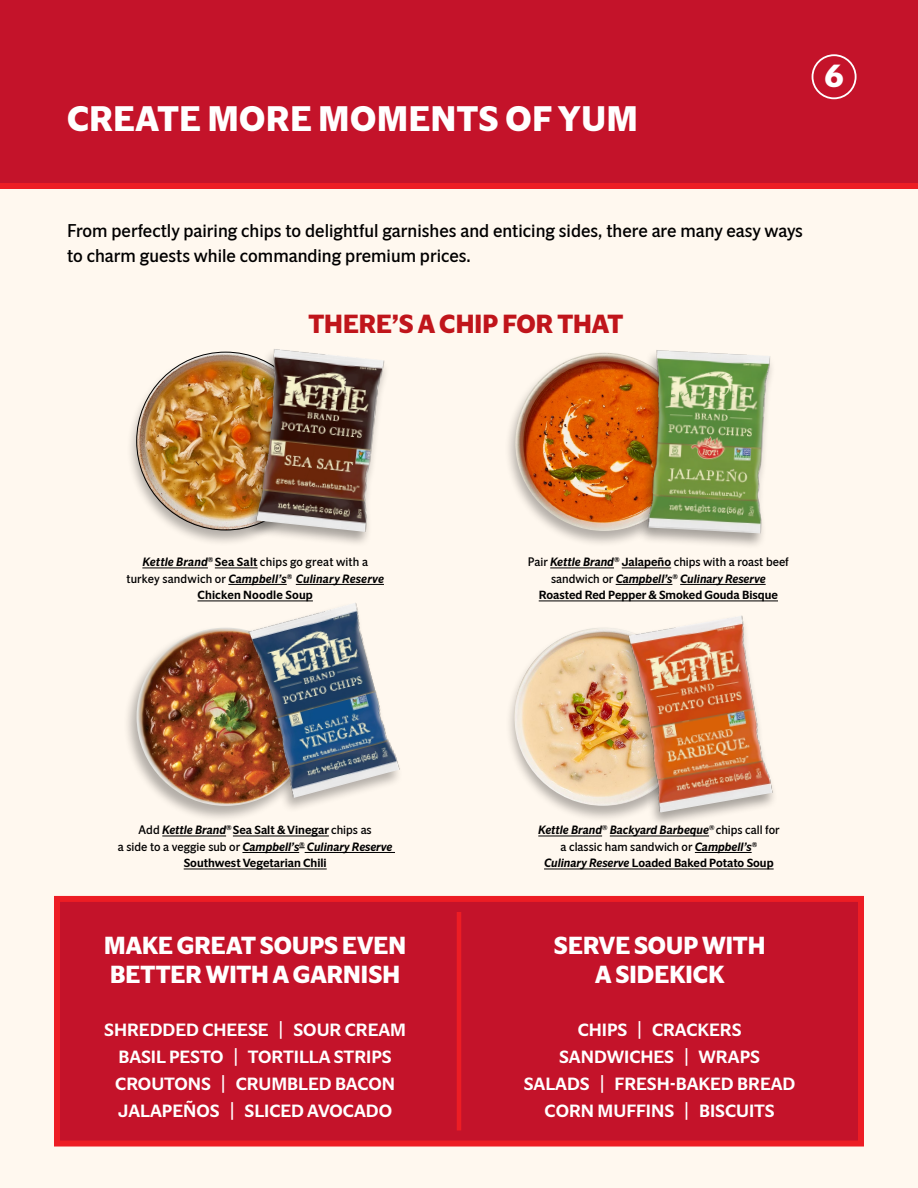
<style>
.page{position:relative;width:918px;height:1188px;background:#fff8ef}
.page>*{position:absolute;margin:0;border:0;box-sizing:border-box;transform-origin:0 0}
.t1{font:700 34.5px "A2 Standard Sans";letter-spacing:.02em;color:#fff}
.t2{font:700 31.05px "A2 Standard Sans";color:#fff}
.t3{font:700 25.5px "A2 Standard Sans";color:#c0151b}
.t4{font:700 24px/28.8px "A2 Standard Sans";color:#fff}
.t5{font:500 18px/27px "A2 Standard Sans";color:#fff;text-align:center}
.t6{font:18px/25.5px "A2 Standard Sans";color:#000}
.t7{font:500 12px/16.5px "A2 Standard Sans";color:#000;text-align:center}
.t8{font:italic 500 12px/16.5px "A2 Standard Sans";color:#000;text-align:center}
.s1{font-style:normal}
.s2{font-weight:400;font-style:normal}
.s3{font-weight:400}
.s4{font-style:italic}
</style>
<div class="page">
<div style="left:54px;top:896px;width:810px;height:251px;background:#c4132a;border:6px solid #ed1d24"></div>
<hr style="left:142px;top:568px;width:66px;height:1px;background:#000">
<hr style="left:215px;top:568px;width:43px;height:1px;background:#000">
<hr style="left:228px;top:584px;width:59px;height:1px;background:#000">
<hr style="left:296px;top:584px;width:88px;height:1px;background:#000">
<hr style="left:198px;top:601px;width:115px;height:1px;background:#000">
<div style="left:123px;top:626px;width:196px;height:196px;background:#000;opacity:.3"></div>
<img style="left:137px;top:628px;width:178px;height:178px;border-radius:89px">
<div style="left:237px;top:602px;width:167px;height:211px;background:#000;opacity:.3"></div>
<img style="left:247px;top:602px;width:156px;height:197px">
<div style="left:505px;top:626px;width:196px;height:196px;background:#000;opacity:.3"></div>
<img style="left:514px;top:628px;width:179px;height:178px;border-radius:89px">
<div style="left:504px;top:351px;width:197px;height:196px;background:#000;opacity:.3"></div>
<img style="left:515px;top:353px;width:178px;height:178px;border-radius:89px">
<div style="left:637px;top:349px;width:140px;height:201px;background:#000;opacity:.35"></div>
<img style="left:640px;top:350px;width:137px;height:184px">
<hr style="left:162px;top:836px;width:64px;height:1px;background:#000">
<hr style="left:233px;top:836px;width:96px;height:1px;background:#000">
<hr style="left:242px;top:852px;width:57px;height:1px;background:#000">
<hr style="left:305px;top:852px;width:90px;height:1px;background:#000">
<hr style="left:184px;top:869px;width:143px;height:1px;background:#000">
<hr style="left:538px;top:836px;width:64px;height:1px;background:#000">
<hr style="left:610px;top:836px;width:99px;height:1px;background:#000">
<hr style="left:695px;top:852px;width:57px;height:1px;background:#000">
<hr style="left:544px;top:869px;width:230px;height:1px;background:#000">
<hr style="left:550px;top:568px;width:64px;height:1px;background:#000">
<hr style="left:622px;top:568px;width:49px;height:1px;background:#000">
<hr style="left:616px;top:584px;width:56px;height:1px;background:#000">
<hr style="left:680px;top:584px;width:86px;height:1px;background:#000">
<hr style="left:539px;top:601px;width:239px;height:1px;background:#000">
<div style="left:618px;top:614px;width:161px;height:214px;background:#000;opacity:.35"></div>
<img style="left:625px;top:615px;width:152px;height:198px">
<hr style="left:457px;top:912px;width:4px;height:218px;background:#ed1d24">
<div style="left:0;top:0;width:918px;height:189px;background:#c4132a"></div>
<div style="left:813px;top:55px;width:43px;height:43px;background:#c4132a;border-radius:50%"></div>
<div style="left:812px;top:54px;width:45px;height:45px;border:2px solid #fff;border-radius:50%"></div>
<div style="left:126px;top:350px;width:196px;height:197px;background:#000;opacity:.3"></div>
<img style="left:137px;top:352px;width:178px;height:178px;border-radius:89px">
<div style="left:245px;top:348px;width:145px;height:200px;background:#000;opacity:.35"></div>
<img style="left:254px;top:349px;width:132px;height:183px">
<h1 class="t1" style="left:67px;top:97px;width:572px">CREATE MORE MOMENTS OF YUM</h1>
<h2 class="t2" style="left:825px;top:57px;width:21px">6</h2>
<h3 class="t6" style="left:67px;top:218px;width:737px">From perfectly pairing chips to delightful garnishes and enticing sides, there are many easy ways to charm guests while commanding premium prices.</h3>
<h3 class="t3" style="left:308px;top:308px;width:317px">THERE’S A CHIP FOR THAT</h3>
<p class="t8" style="left:126px;top:554px;width:259px">Kettle Brand<sup>®</sup> <span class="s1">Sea Salt</span> <span class="s2">chips go great with a turkey sandwich or</span> Campbell’s<sup>®</sup> Culinary Reserve<br><span class="s1">Chicken Noodle Soup</span></p>
<p class="t7" style="left:528px;top:554px;width:262px"><span class="s3">Pair</span> <span class="s4">Kettle Brand</span><sup>®</sup> Jalapeño <span class="s3">chips with a roast beef sandwich or</span> <span class="s4">Campbell’s</span><sup>®</sup> <span class="s4">Culinary Reserve<br></span>Roasted Red Pepper &amp; Smoked Gouda Bisque</p>
<p class="t7" style="left:118px;top:822px;width:276px"><span class="s3">Add</span> <span class="s4">Kettle Brand</span><sup>®</sup> Sea Salt &amp; Vinegar <span class="s3">chips as<br>a side to a veggie sub or</span> <span class="s4">Campbell’s</span><sup>®</sup> <span class="s4">Culinary Reserve<br></span>Southwest Vegetarian Chili</p>
<p class="t8" style="left:538px;top:822px;width:243px">Kettle Brand<sup>®</sup> Backyard Barbeque<sup>®</sup> <span class="s2">chips call for a classic ham sandwich or</span> Campbell’s<sup>®<br></sup>Culinary Reserve <span class="s1">Loaded Baked Potato Soup</span></p>
<h3 class="t4" style="left:104px;top:932px;width:303px">MAKE GREAT SOUPS EVEN<br>BETTER WITH A GARNISH</h3>
<h3 class="t4" style="left:554px;top:932px;width:213px;text-align:center">SERVE SOUP WITH<br>A SIDEKICK</h3>
<h3 class="t5" style="left:524px;top:1016px;width:273px">CHIPS | CRACKERS<br>SANDWICHES | WRAPS<br>SALADS | FRESH-BAKED BREAD<br>CORN MUFFINS | BISCUITS</h3>
<h3 class="t5" style="left:104px;top:1016px;width:303px">SHREDDED CHEESE | SOUR CREAM<br>BASIL PESTO | TORTILLA STRIPS<br>CROUTONS | CRUMBLED BACON<br>JALAPEÑOS | SLICED AVOCADO</h3>
</div>
